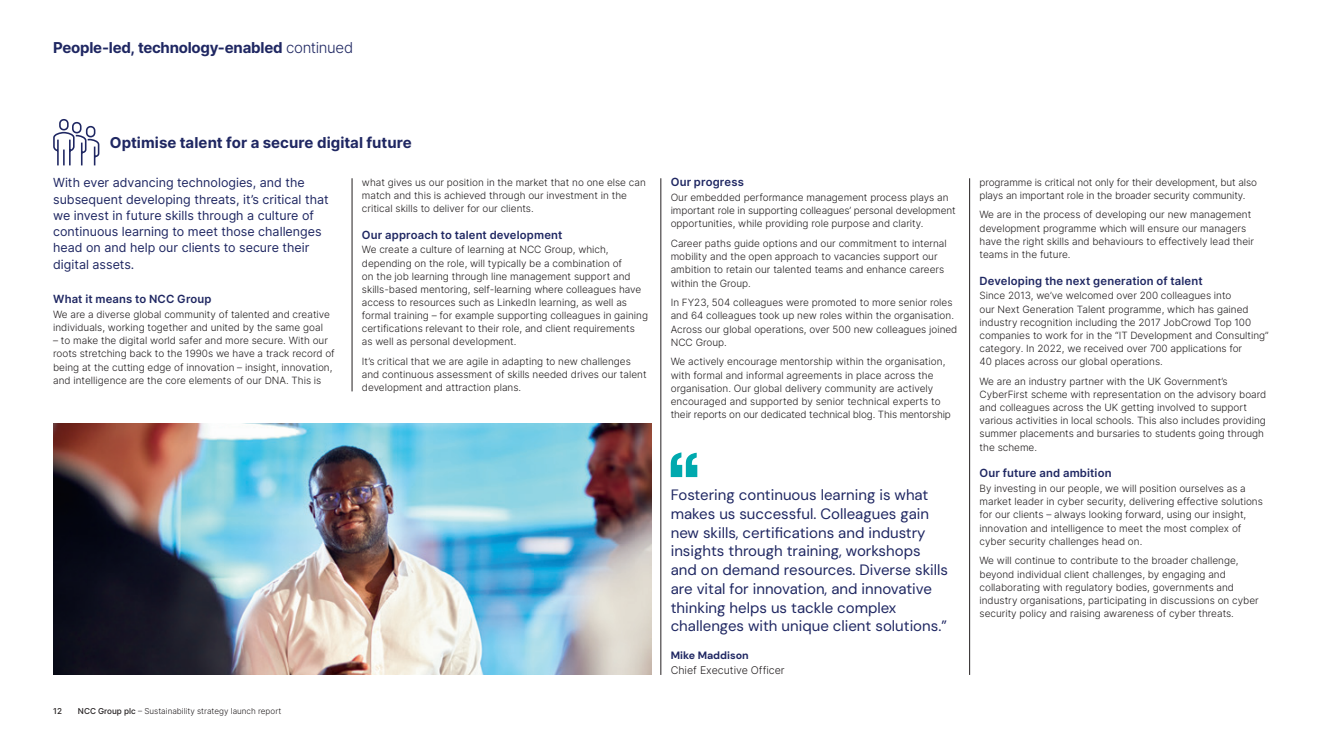
<style>
.page{position:relative;width:1322px;height:745px;background:#fff}
.page>*{position:absolute;margin:0;border:0;box-sizing:border-box;transform-origin:0 0}
.Pullout_Quote_small{font:15px/18.8px "DM Sans";color:#1f2762}
.Page_Title{font:700 15px "Inter";letter-spacing:-.015em;color:#1f2762}
.Subhead_0{font:700 15px "Inter";color:#1f2762}
.Intro_Text_Small{font:12.5px/16.2px "Inter";color:#1f2762}
.Subhead_1{font:600 11.25px "Inter";letter-spacing:.015em;color:#1f2762}
.Pullout_Quote_Signoff_2{font:300 10.62px "Inter";color:#231f20}
.Pullout_Quote_Signoff_1{font:700 10.62px "DM Sans";color:#1f2762}
.Body_Text{font:300 10px/13.1px "Inter";color:#231f20}
.t1{font:300 8.12px "Inter";color:#231f20}
.t2{font:500 8.12px "Inter";color:#231f20}
.s1{font-weight:300}
.s2{font-weight:500}
</style>
<div class="page">
<svg style="left:53px;top:119px;width:47px;height:47px"></svg>
<img style="left:53px;top:423px;width:598px;height:251px">
<svg style="left:671px;top:452px;width:26px;height:25px"></svg>
<hr style="left:352px;top:178px;width:1px;height:213px;background:#231f20">
<hr style="left:660px;top:178px;width:1px;height:496px;background:#231f20">
<hr style="left:969px;top:178px;width:1px;height:496px;background:#231f20">
<p class="Page_Title" style="left:53px;top:37px;width:302px">People-led, technology-enabled <span class="s1">continued</span></p>
<p class="Subhead_0" style="left:110px;top:131px;width:303px">Optimise talent for a secure digital future</p>
<p class="Intro_Text_Small" style="left:53px;top:174px;width:277px">With ever advancing technologies, and the subsequent developing threats, it’s critical that we invest in future skills through a culture of continuous learning to meet those challenges head on and help our clients to secure their digital assets.</p>
<p class="Subhead_1" style="left:53px;top:291px;width:160px">What it means to NCC Group</p>
<p class="Body_Text" style="left:53px;top:307px;width:278px">We are a diverse global community of talented and creative individuals, working together and united by the same goal</p>
<p class="Body_Text" style="left:53px;top:333px;width:283px">– to make the digital world safer and more secure. With our roots stretching back to the 1990s we have a track record of being at the cutting edge of innovation – insight, innovation, and intelligence are the core elements of our DNA. This is</p>
<p class="Body_Text" style="left:362px;top:175px;width:285px">what gives us our position in the market that no one else can match and this is achieved through our investment in the critical skills to deliver for our clients.</p>
<p class="Subhead_1" style="left:362px;top:226px;width:202px">Our approach to talent development</p>
<p class="Body_Text" style="left:362px;top:243px;width:288px">We create a culture of learning at NCC Group, which, depending on the role, will typically be a combination of<br>on the job learning through line management support and skills-based mentoring, self-learning where colleagues have access to resources such as LinkedIn learning, as well as formal training – for example supporting colleagues in gaining certifications relevant to their role, and client requirements<br>as well as personal development.</p>
<p class="Body_Text" style="left:362px;top:354px;width:286px">It’s critical that we are agile in adapting to new challenges and continuous assessment of skills needed drives our talent development and attraction plans.</p>
<p class="t2" style="left:53px;top:704px;width:10px">12</p>
<p class="t1" style="left:78px;top:704px;width:205px"><span class="s2">NCC Group plc</span> – Sustainability strategy launch report</p>
<p class="Subhead_1" style="left:671px;top:174px;width:75px">Our progress</p>
<p class="Body_Text" style="left:671px;top:191px;width:286px">Our embedded performance management process plays an important role in supporting colleagues’ personal development opportunities, while providing role purpose and clarity.</p>
<p class="Body_Text" style="left:671px;top:236px;width:277px">Career paths guide options and our commitment to internal mobility and the open approach to vacancies support our ambition to retain our talented teams and enhance careers within the Group.</p>
<p class="Body_Text" style="left:671px;top:296px;width:288px">In FY23, 504 colleagues were promoted to more senior roles and 64 colleagues took up new roles within the organisation.<br>Across our global operations, over 500 new colleagues joined NCC Group.</p>
<p class="Body_Text" style="left:671px;top:355px;width:282px">We actively encourage mentorship within the organisation, with formal and informal agreements in place across the organisation. Our global delivery community are actively encouraged and supported by senior technical experts to their reports on our dedicated technical blog. This mentorship</p>
<p class="Pullout_Quote_small" style="left:671px;top:485px;width:279px">Fostering continuous learning is what makes us successful. Colleagues gain new skills, certifications and industry insights through training, workshops and on demand resources. Diverse skills are vital for innovation, and innovative thinking helps us tackle complex challenges with unique client solutions.”</p>
<p class="Pullout_Quote_Signoff_1" style="left:671px;top:648px;width:80px">Mike Maddison</p>
<p class="Pullout_Quote_Signoff_2" style="left:671px;top:661px;width:115px">Chief Executive Officer</p>
<p class="Body_Text" style="left:979px;top:175px;width:279px">programme is critical not only for their development, but also plays an important role in the broader security community.</p>
<p class="Body_Text" style="left:979px;top:208px;width:276px">We are in the process of developing our new management development programme which will ensure our managers have the right skills and behaviours to effectively lead their teams in the future.</p>
<p class="Subhead_1" style="left:979px;top:272px;width:225px">Developing the next generation of talent</p>
<p class="Body_Text" style="left:979px;top:289px;width:291px">Since 2013, we’ve welcomed over 200 colleagues into<br>our Next Generation Talent programme, which has gained industry recognition including the 2017 JobCrowd Top 100 companies to work for in the “IT Development and Consulting” category. In 2022, we received over 700 applications for<br>40 places across our global operations.</p>
<p class="Body_Text" style="left:979px;top:374px;width:288px">We are an industry partner with the UK Government’s CyberFirst scheme with representation on the advisory board and colleagues across the UK getting involved to support various activities in local schools. This also includes providing summer placements and bursaries to students going through the scheme.</p>
<p class="Subhead_1" style="left:979px;top:465px;width:134px">Our future and ambition</p>
<p class="Body_Text" style="left:979px;top:481px;width:285px">By investing in our people, we will position ourselves as a market leader in cyber security, delivering effective solutions for our clients – always looking forward, using our insight, innovation and intelligence to meet the most complex of cyber security challenges head on.</p>
<p class="Body_Text" style="left:979px;top:553px;width:281px">We will continue to contribute to the broader challenge, beyond individual client challenges, by engaging and collaborating with regulatory bodies, governments and industry organisations, participating in discussions on cyber security policy and raising awareness of cyber threats.</p>
</div>
